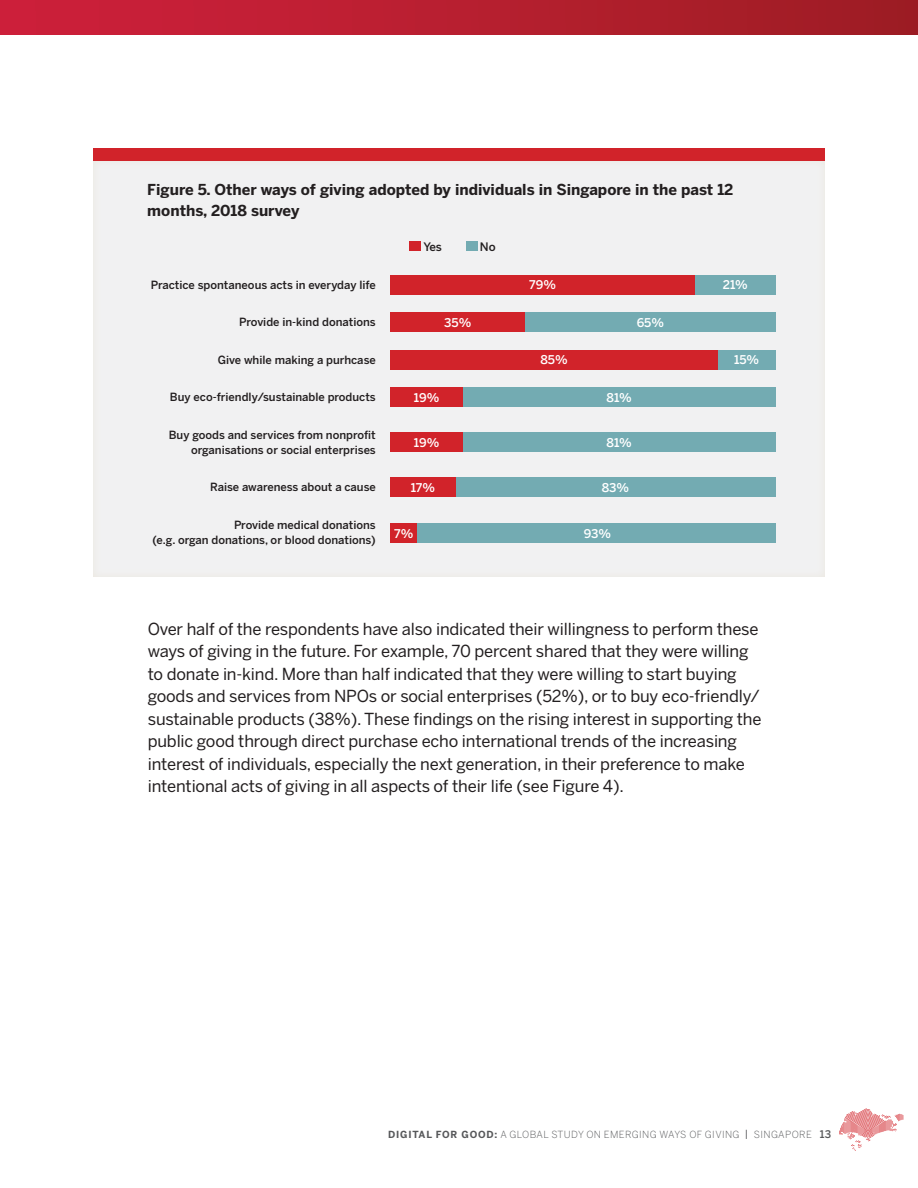
<style>
.page{position:relative;width:918px;height:1188px;background:#fff}
.page>*{position:absolute;margin:0;border:0;box-sizing:border-box;transform-origin:0 0}
.t1{font:16.5px/22.5px "Benton Sans";letter-spacing:-.01em;color:#231f20}
.t2{font:700 15px/21px "Benton Sans";color:#231f20}
.t3{font:500 12px "Benton Sans";color:#fff}
.t4{font:500 11.7px "Benton Sans";color:#231f20}
.t5{font:500 11.25px/15px "Benton Sans";color:#231f20;text-align:right}
.t6{font:300 9.75px "Benton Sans";letter-spacing:.04em;color:#57585a}
.s1{font-weight:700}
.s2{font-weight:400}
.s3{font-weight:500;font-size:10.5px}
</style>
<div class="page">
<div style="left:0;top:0;width:918px;height:35px;background:linear-gradient(to right,#d0203c,#9e1d23)"></div>
<svg style="left:839px;top:1108px;width:64px;height:43px"></svg>
<div style="left:92px;top:157px;width:733px;height:421px;background:#f1f1f2"></div>
<div style="left:93px;top:148px;width:732px;height:13px;background:#d1232a"></div>
<div style="left:409px;top:241px;width:11px;height:10px;background:#d1232a"></div>
<div style="left:467px;top:241px;width:11px;height:10px;background:#73abb2"></div>
<div style="left:390px;top:275px;width:305px;height:19px;background:#d1232a"></div>
<div style="left:390px;top:313px;width:135px;height:19px;background:#d1232a"></div>
<div style="left:390px;top:350px;width:328px;height:19px;background:#d1232a"></div>
<div style="left:390px;top:388px;width:73px;height:19px;background:#d1232a"></div>
<div style="left:390px;top:433px;width:73px;height:19px;background:#d1232a"></div>
<div style="left:390px;top:478px;width:66px;height:19px;background:#d1232a"></div>
<div style="left:390px;top:524px;width:27px;height:19px;background:#d1232a"></div>
<div style="left:695px;top:275px;width:80px;height:19px;background:#73abb2"></div>
<div style="left:525px;top:313px;width:250px;height:19px;background:#73abb2"></div>
<div style="left:718px;top:350px;width:57px;height:19px;background:#73abb2"></div>
<div style="left:463px;top:388px;width:312px;height:19px;background:#73abb2"></div>
<div style="left:463px;top:433px;width:312px;height:19px;background:#73abb2"></div>
<div style="left:456px;top:478px;width:319px;height:19px;background:#73abb2"></div>
<div style="left:417px;top:524px;width:358px;height:19px;background:#73abb2"></div>
<p class="t2" style="left:147px;top:179px;width:588px">Figure 5. Other ways of giving adopted by individuals in Singapore in the past 12 months, 2018 survey</p>
<p class="t4" style="left:423px;top:239px;width:20px">Yes</p>
<p class="t4" style="left:480px;top:239px;width:17px">No</p>
<p class="t5" style="left:151px;top:278px;width:227px">Practice spontaneous acts in everyday life</p>
<p class="t5" style="left:239px;top:315px;width:138px">Provide in-kind donations</p>
<p class="t5" style="left:218px;top:353px;width:160px">Give while making a purhcase</p>
<p class="t5" style="left:170px;top:390px;width:207px">Buy eco-friendly/sustainable products</p>
<p class="t5" style="left:169px;top:427px;width:209px">Buy goods and services from nonprofit organisations or social enterprises</p>
<p class="t5" style="left:210px;top:480px;width:167px">Raise awareness about a cause</p>
<p class="t5" style="left:152px;top:517px;width:225px">Provide medical donations<br>(e.g. organ donations, or blood donations)</p>
<p class="t3" style="left:529px;top:278px;width:28px">79%</p>
<p class="t3" style="left:723px;top:278px;width:26px">21%</p>
<p class="t3" style="left:637px;top:315px;width:29px">65%</p>
<p class="t3" style="left:444px;top:315px;width:29px">35%</p>
<p class="t3" style="left:540px;top:353px;width:29px">85%</p>
<p class="t3" style="left:734px;top:353px;width:27px">15%</p>
<p class="t3" style="left:607px;top:390px;width:27px">81%</p>
<p class="t3" style="left:607px;top:435px;width:27px">81%</p>
<p class="t3" style="left:602px;top:480px;width:29px">83%</p>
<p class="t3" style="left:584px;top:526px;width:29px">93%</p>
<p class="t3" style="left:414px;top:390px;width:27px">19%</p>
<p class="t3" style="left:414px;top:435px;width:27px">19%</p>
<p class="t3" style="left:411px;top:480px;width:26px">17%</p>
<p class="t3" style="left:394px;top:526px;width:21px">7%</p>
<p class="t1" style="left:148px;top:618px;width:615px">Over half of the respondents have also indicated their willingness to perform these ways of giving in the future. For example, 70 percent shared that they were willing to donate in-kind. More than half indicated that they were willing to start buying goods and services from NPOs or social enterprises (52%), or to buy eco-friendly/ sustainable products (38%). These findings on the rising interest in supporting the public good through direct purchase echo international trends of the increasing interest of individuals, especially the next generation, in their preference to make intentional acts of giving in all aspects of their life (see Figure 4).</p>
<p class="t6" style="left:388px;top:1128px;width:444px"><span class="s1">DIGITAL FOR GOOD:</span> A GLOBAL STUDY ON EMERGING WAYS OF GIVING <span class="s2">|</span> SINGAPORE <span class="s3">13</span></p>
</div>
